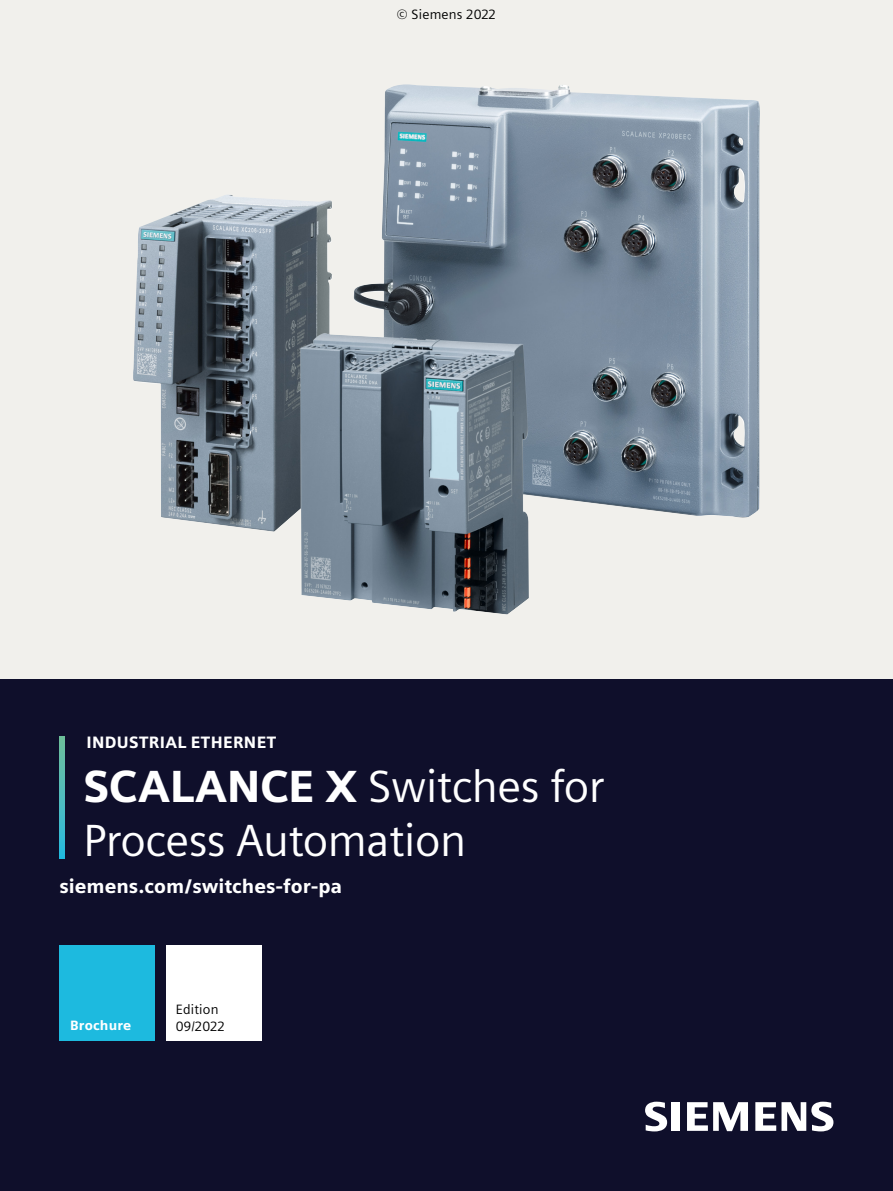
<style>
.page{position:relative;width:893px;height:1191px;background:#fff}
.page>*{position:absolute;margin:0;border:0;box-sizing:border-box;transform-origin:0 0}
.t1{font:45px/54px "Siemens Sans";letter-spacing:-.01em;color:#fff}
.t2{font:900 19.5px "Siemens Sans";color:#fff}
.t3{font:900 16.5px "Siemens Sans";letter-spacing:.02em;color:#fff}
.t4{font:13.5px/17.5px "Siemens Sans";letter-spacing:.015em;color:#000}
.t5{font:900 13.5px "Siemens Sans";letter-spacing:.015em;color:#fff}
.s1{font-weight:900}
</style>
<div class="page">
<div style="left:0;top:676px;width:893px;height:515px;background:#0f0f2b"></div>
<div style="left:60px;top:945px;width:95px;height:96px;background:#1dbadf"></div>
<div style="left:166px;top:945px;width:95px;height:96px;background:#fff"></div>
<div style="left:0;top:0;width:893px;height:678px;background:#f1f0ec"></div>
<img style="left:133px;top:84px;width:627px;height:530px">
<svg style="left:60px;top:737px;width:4px;height:121px"></svg>
<svg style="left:645px;top:1101px;width:35px;height:30px"></svg>
<svg style="left:687px;top:1102px;width:61px;height:29px"></svg>
<svg style="left:755px;top:1101px;width:78px;height:30px"></svg>
<p class="t4" style="left:397px;top:5px;width:100px">© Siemens 2022</p>
<p class="t3" style="left:87px;top:729px;width:191px">INDUSTRIAL ETHERNET</p>
<p class="t1" style="left:83px;top:756px;width:523px"><span class="s1">SCALANCE X</span> Switches for<br>Process Automation</p>
<p class="t2" style="left:60px;top:870px;width:284px">siemens.com/switches-for-pa</p>
<p class="t5" style="left:70px;top:1015px;width:63px">Brochure</p>
<p class="t4" style="left:176px;top:999px;width:51px">Edition<br>09/2022</p>
</div>
